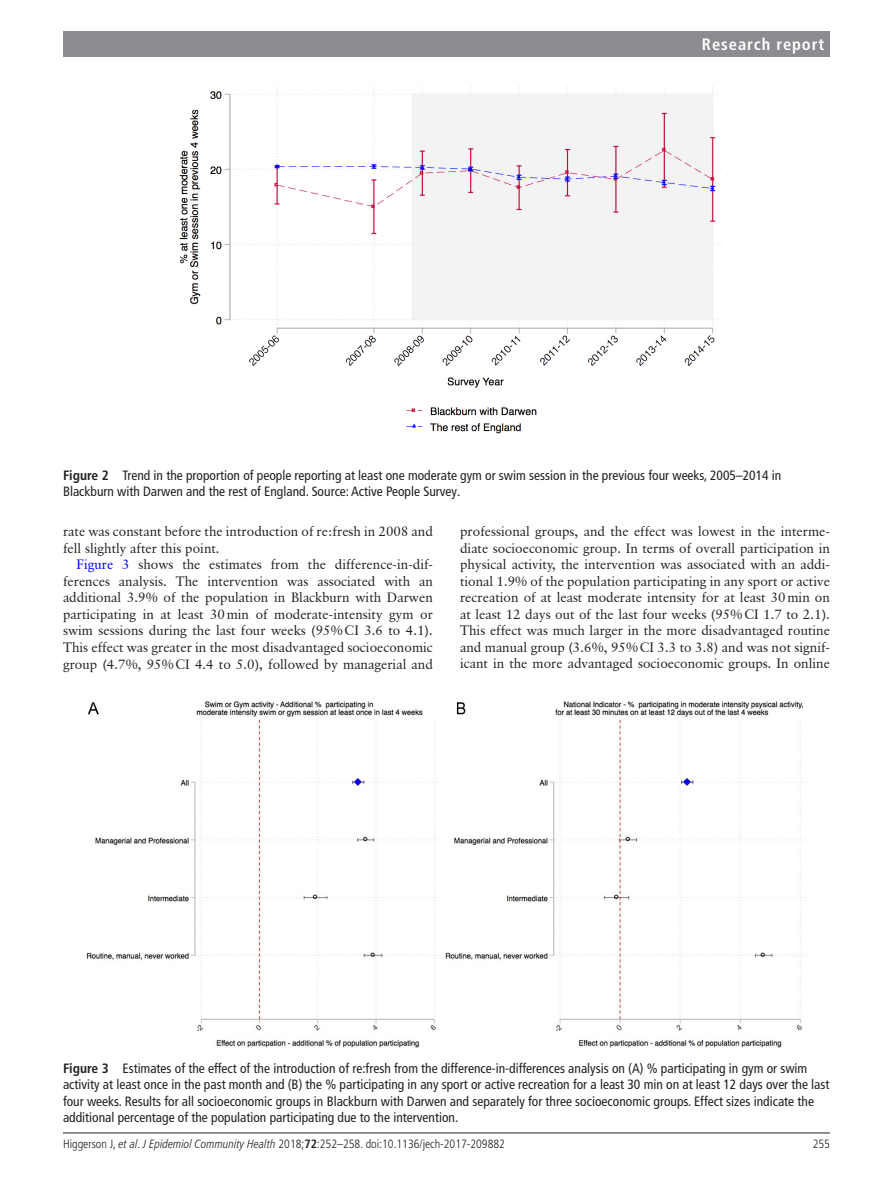
<style>
.page{position:relative;width:893px;height:1191px;background:#fff}
.page>*{position:absolute;margin:0;border:0;box-sizing:border-box;transform-origin:0 0}
.t1{font:700 condensed 16.5px "Frutiger LT Pro";letter-spacing:.055em;color:#fff}
.t2{font:13.5px/16.5px "Classical Garamond BT";color:#231f20;text-align:justify}
.t3{font:condensed 13.5px/16.5px "Frutiger LT Pro";color:#231f20}
.t4{font:300 condensed 12px "Frutiger LT Pro";color:#231f20}
.s1{font-weight:700}
.s2{color:#00f}
.s3{font-style:italic}
</style>
<div class="page">
<hr style="left:63px;top:1132px;width:767px;height:1px;background:#231f20">
<div style="left:63px;top:31px;width:767px;height:25px;background:#8a8c8f"></div>
<img style="left:179px;top:86px;width:543px;height:348px">
<img style="left:86px;top:701px;width:720px;height:347px">
<p class="t1" style="left:702px;top:34px;width:124px">Research report</p>
<p class="t3" style="left:63px;top:467px;width:720px"><span class="s1">Figure 2</span> Trend in the proportion of people reporting at least one moderate gym or swim session in the previous four weeks, 2005–2014 in<br>Blackburn with Darwen and the rest of England. Source: Active People Survey.</p>
<p class="t2" style="left:63px;top:523px;width:371px">rate was constant before the introduction of re:fresh in 2008 and fell slightly after this point.</p>
<p class="t2" style="left:63px;top:556px;width:371px;text-indent:14px"><span class="s2">Figure 3</span> shows the estimates from the difference-in-dif&shy;ferences analysis. The intervention was associated with an additional 3.9% of the population in Blackburn with Darwen participating in at least 30min of moderate-intensity gym or swim sessions during the last four weeks (95%CI 3.6 to 4.1).<br>This effect was greater in the most disadvantaged socioeconomic group (4.7%, 95%CI 4.4 to 5.0), followed by managerial and</p>
<p class="t2" style="left:460px;top:523px;width:371px">professional groups, and the effect was lowest in the interme&shy;diate socioeconomic group. In terms of overall participation in physical activity, the intervention was associated with an addi&shy;tional 1.9% of the population participating in any sport or active recreation of at least moderate intensity for at least 30min on at least 12 days out of the last four weeks (95%CI 1.7 to 2.1).<br>This effect was much larger in the more disadvantaged routine and manual group (3.6%, 95%CI 3.3 to 3.8) and was not signif&shy;icant in the more advantaged socioeconomic groups. In online</p>
<p class="t3" style="left:63px;top:1059px;width:768px"><span class="s1">Figure 3</span> Estimates of the effect of the introduction of re:fresh from the difference-in-differences analysis on (A) % participating in gym or swim activity at least once in the past month and (B) the % participating in any sport or active recreation for a least 30 min on at least 12 days over the last four weeks. Results for all socioeconomic groups in Blackburn with Darwen and separately for three socioeconomic groups. Effect sizes indicate the additional percentage of the population participating due to the intervention.</p>
<p class="t4" style="left:63px;top:1136px;width:443px">Higgerson J, <span class="s3">et al</span>. <span class="s3">J Epidemiol Community Health</span> 2018;<span class="s1">72</span>:252–258. doi:10.1136/jech-2017-209882</p>
<p class="t4" style="left:813px;top:1136px;width:19px">255</p>
</div>
